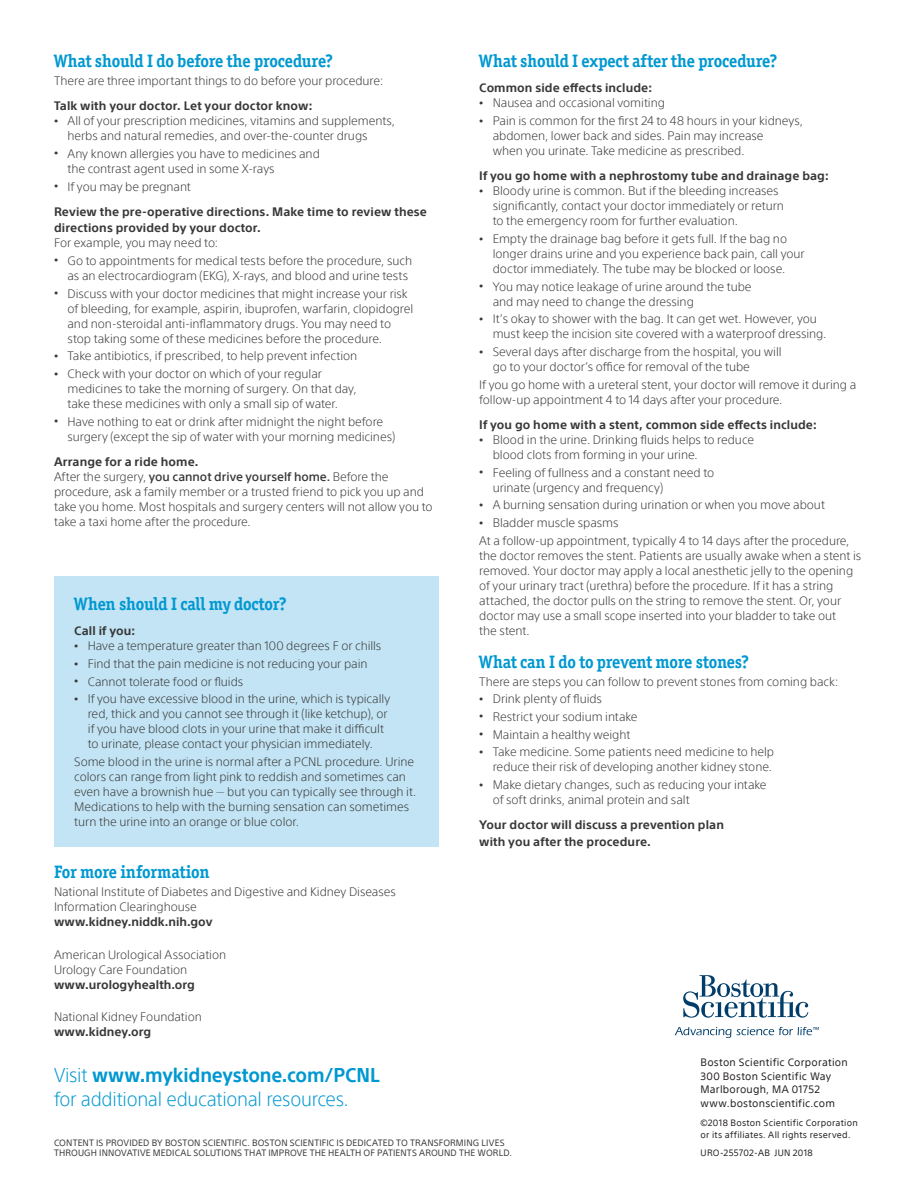
<style>
.page{position:relative;width:918px;height:1188px;background:#fff}
.page>*{position:absolute;margin:0;border:0;box-sizing:border-box;transform-origin:0 0}
.t1{font:300 19.5px/24px "SST";letter-spacing:-.015em;color:#0098d1;scale:.95 1}
.t2{font:700 18px "Officina Ser ITC Std";letter-spacing:-.01em;color:#0098d1;scale:.95 1}
.t3{font:300 12px/15px "SST";letter-spacing:-.005em;color:#373837}
.t4{font:700 12px/25.2px "SST";letter-spacing:.01em;color:#373837}
.t5{font:10.5px/13.5px "SST";letter-spacing:.02em;color:#231f20}
.t6{font:9px/10.5px "SST";letter-spacing:.015em;color:#373837}
.t7{font:9px/12px "SST";letter-spacing:.025em;color:#231f20}
.s1{font-size:9px}
.s2{font-weight:300;font-size:9px}
.s3{font-weight:300}
.s4{font-weight:700}
.s5{font-weight:500}
</style>
<div class="page">
<div style="left:54px;top:577px;width:385px;height:270px;background:#c3e4f4"></div>
<svg style="left:683px;top:975px;width:125px;height:43px"></svg>
<svg style="left:675px;top:1027px;width:144px;height:11px"></svg>
<h2 class="t2" style="left:54px;top:50px;width:295px">What should I do before the procedure?</h2>
<p class="t3" style="left:54px;top:73px;width:331px">There are three important things to do before your procedure:</p>
<p class="t4" style="left:54px;top:93px;width:260px">Talk with your doctor. Let your doctor know:</p>
<p class="t3" style="left:68px;top:113px;width:329px;text-indent:-14px"><span class="s1">•</span> All of your prescription medicines, vitamins and supplements, herbs and natural remedies, and over-the-counter drugs</p>
<p class="t3" style="left:68px;top:146px;width:254px;text-indent:-14px"><span class="s1">•</span> Any known allergies you have to medicines and the contrast agent used in some X-rays</p>
<p class="t4" style="left:54px;top:174px;width:374px"><span class="s2">•</span> <span class="s3">If you may be pregnant<br></span>Review the pre-operative directions. Make time to review these</p>
<p class="t4" style="left:54px;top:215px;width:208px">directions provided by your doctor.</p>
<p class="t3" style="left:54px;top:235px;width:166px">For example, you may need to:</p>
<p class="t3" style="left:68px;top:253px;width:346px;text-indent:-14px"><span class="s1">•</span> Go to appointments for medical tests before the procedure, such as an electrocardiogram (EKG), X-rays, and blood and urine tests</p>
<p class="t3" style="left:68px;top:286px;width:347px;text-indent:-14px"><span class="s1">•</span> Discuss with your doctor medicines that might increase your risk of bleeding, for example, aspirin, ibuprofen, warfarin, clopidogrel and non-steroidal anti-inflammatory drugs. You may need to stop taking some of these medicines before the procedure.</p>
<p class="t3" style="left:54px;top:348px;width:305px"><span class="s1">•</span> Take antibiotics, if prescribed, to help prevent infection</p>
<p class="t3" style="left:68px;top:366px;width:291px;text-indent:-14px"><span class="s1">•</span> Check with your doctor on which of your regular medicines to take the morning of surgery. On that day, take these medicines with only a small sip of water.</p>
<p class="t3" style="left:68px;top:414px;width:329px;text-indent:-14px"><span class="s1">•</span> Have nothing to eat or drink after midnight the night before surgery (except the sip of water with your morning medicines)</p>
<p class="t3" style="left:54px;top:454px;width:380px"><span class="s4">Arrange for a ride home.<br></span>After the surgery, <span class="s5">you cannot drive yourself home.</span> Before the procedure, ask a family member or a trusted friend to pick you up and take you home. Most hospitals and surgery centers will not allow you to take a taxi home after the procedure.</p>
<h2 class="t2" style="left:74px;top:593px;width:225px">When should I call my doctor?</h2>
<p class="t4" style="left:74px;top:618px;width:63px">Call if you:</p>
<p class="t3" style="left:74px;top:639px;width:309px"><span class="s1">•</span> Have a temperature greater than 100 degrees F or chills</p>
<p class="t3" style="left:74px;top:656px;width:295px"><span class="s1">•</span> Find that the pain medicine is not reducing your pain</p>
<p class="t3" style="left:74px;top:674px;width:171px"><span class="s1">•</span> Cannot tolerate food or fluids</p>
<p class="t3" style="left:88px;top:692px;width:304px;text-indent:-14px"><span class="s1">•</span> If you have excessive blood in the urine, which is typically red, thick and you cannot see through it (like ketchup), or if you have blood clots in your urine that make it difficult to urinate, please contact your physician immediately.</p>
<p class="t3" style="left:74px;top:754px;width:344px">Some blood in the urine is normal after a PCNL procedure. Urine colors can range from light pink to reddish and sometimes can even have a brownish hue — but you can typically see through it.<br>Medications to help with the burning sensation can sometimes turn the urine into an orange or blue color.</p>
<h2 class="t2" style="left:54px;top:861px;width:165px">For more information</h2>
<p class="t3" style="left:54px;top:884px;width:343px">National Institute of Diabetes and Digestive and Kidney Diseases<br>Information Clearinghouse</p>
<p class="t4" style="left:54px;top:909px;width:160px">www.kidney.niddk.nih.gov</p>
<p class="t3" style="left:54px;top:947px;width:174px">American Urological Association<br>Urology Care Foundation</p>
<p class="t4" style="left:54px;top:972px;width:142px">www.urologyhealth.org</p>
<p class="t3" style="left:54px;top:1010px;width:149px">National Kidney Foundation</p>
<p class="t4" style="left:54px;top:1019px;width:99px">www.kidney.org</p>
<h2 class="t2" style="left:479px;top:50px;width:315px">What should I expect after the procedure?</h2>
<p class="t4" style="left:479px;top:75px;width:175px">Common side effects include:</p>
<p class="t3" style="left:479px;top:96px;width:187px"><span class="s1">•</span> Nausea and occasional vomiting</p>
<p class="t3" style="left:493px;top:113px;width:312px;text-indent:-14px"><span class="s1">•</span> Pain is common for the first 24 to 48 hours in your kidneys, abdomen, lower back and sides. Pain may increase<br>when you urinate. Take medicine as prescribed.</p>
<p class="t4" style="left:479px;top:163px;width:351px">If you go home with a nephrostomy tube and drainage bag:</p>
<p class="t3" style="left:493px;top:183px;width:293px;text-indent:-14px"><span class="s1">•</span> Bloody urine is common. But if the bleeding increases significantly, contact your doctor immediately or return to the emergency room for further evaluation.</p>
<p class="t3" style="left:493px;top:231px;width:313px;text-indent:-14px"><span class="s1">•</span> Empty the drainage bag before it gets full. If the bag no longer drains urine and you experience back pain, call your doctor immediately. The tube may be blocked or loose.</p>
<p class="t3" style="left:493px;top:279px;width:260px;text-indent:-14px"><span class="s1">•</span> You may notice leakage of urine around the tube and may need to change the dressing</p>
<p class="t3" style="left:493px;top:312px;width:335px;text-indent:-14px"><span class="s1">•</span> It’s okay to shower with the bag. It can get wet. However, you must keep the incision site covered with a waterproof dressing.</p>
<p class="t3" style="left:493px;top:344px;width:290px;text-indent:-14px"><span class="s1">•</span> Several days after discharge from the hospital, you will go to your doctor’s office for removal of the tube</p>
<p class="t3" style="left:479px;top:377px;width:379px">If you go home with a ureteral stent, your doctor will remove it during a follow-up appointment 4 to 14 days after your procedure.</p>
<p class="t4" style="left:479px;top:412px;width:339px">If you go home with a stent, common side effects include:</p>
<p class="t3" style="left:493px;top:432px;width:263px;text-indent:-14px"><span class="s1">•</span> Blood in the urine. Drinking fluids helps to reduce blood clots from forming in your urine.</p>
<p class="t3" style="left:493px;top:465px;width:223px;text-indent:-14px"><span class="s1">•</span> Feeling of fullness and a constant need to urinate (urgency and frequency)</p>
<p class="t3" style="left:479px;top:498px;width:347px"><span class="s1">•</span> A burning sensation during urination or when you move about</p>
<p class="t3" style="left:479px;top:514px;width:372px;line-height:17.7px"><span class="s1">•</span> Bladder muscle spasms<br>At a follow-up appointment, typically 4 to 14 days after the procedure,</p>
<p class="t3" style="left:479px;top:548px;width:384px">the doctor removes the stent. Patients are usually awake when a stent is removed. Your doctor may apply a local anesthetic jelly to the opening of your urinary tract (urethra) before the procedure. If it has a string attached, the doctor pulls on the string to remove the stent. Or, your doctor may use a small scope inserted into your bladder to take out<br>the stent.</p>
<h2 class="t2" style="left:479px;top:650px;width:286px">What can I do to prevent more stones?</h2>
<p class="t3" style="left:479px;top:674px;width:361px">There are steps you can follow to prevent stones from coming back:</p>
<p class="t3" style="left:479px;top:691px;width:124px"><span class="s1">•</span> Drink plenty of fluids</p>
<p class="t3" style="left:479px;top:709px;width:160px"><span class="s1">•</span> Restrict your sodium intake</p>
<p class="t3" style="left:479px;top:727px;width:153px"><span class="s1">•</span> Maintain a healthy weight</p>
<p class="t3" style="left:479px;top:744px;width:296px;text-align:right"><span class="s1">•</span> Take medicine. Some patients need medicine to help reduce their risk of developing another kidney stone.</p>
<p class="t3" style="left:493px;top:777px;width:275px;text-indent:-14px"><span class="s1">•</span> Make dietary changes, such as reducing your intake of soft drinks, animal protein and salt</p>
<p class="t4" style="left:479px;top:817px;width:246px;line-height:16.5px">Your doctor will discuss a prevention plan with you after the procedure.</p>
<h1 class="t1" style="left:54px;top:1063px;width:344px">Visit <span class="s4">www.mykidneystone.com/PCNL </span>for additional educational resources.</h1>
<p class="t6" style="left:54px;top:1137px;width:460px">CONTENT IS PROVIDED BY BOSTON SCIENTIFIC. BOSTON SCIENTIFIC IS DEDICATED TO TRANSFORMING LIVES<br>THROUGH INNOVATIVE MEDICAL SOLUTIONS THAT IMPROVE THE HEALTH OF PATIENTS AROUND THE WORLD.</p>
<p class="t5" style="left:701px;top:1056px;width:149px">Boston Scientific Corporation<br>300 Boston Scientific Way<br>Marlborough, MA 01752 www.bostonscientific.com</p>
<p class="t7" style="left:701px;top:1116px;width:159px">©2018 Boston Scientific Corporation or its affiliates. All rights reserved.</p>
<p class="t7" style="left:701px;top:1147px;width:114px">URO-255702-AB JUN 2018</p>
</div>
